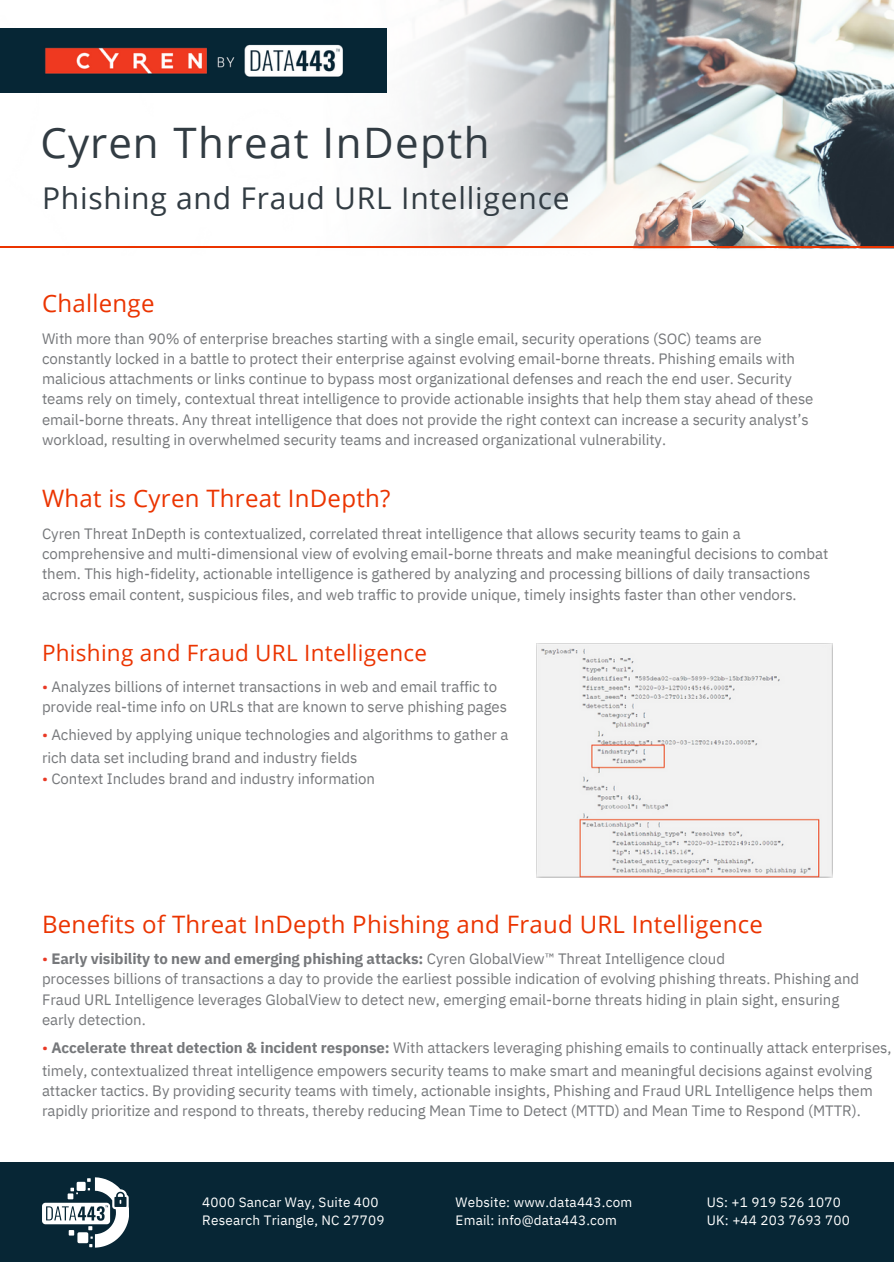
<style>
.page{position:relative;width:894px;height:1264px;background:#fff}
.page>*{position:absolute;margin:0;border:0;box-sizing:border-box;transform-origin:0 0}
.t1{font:42px "Open Sans";letter-spacing:.035em;color:#323c43}
.t2{font:30px "Open Sans";letter-spacing:.025em;color:#323c43}
.t3{font:24px "Open Sans";letter-spacing:.015em;color:#eb3400}
.t4{font:22.5px "Open Sans";letter-spacing:.015em;color:#eb3400}
.t5{font:15px/20.2px "IBM Plex Sans";letter-spacing:-.005em;color:#76787b}
.t6{font:700 15px "IBM Plex Sans";letter-spacing:-.005em;color:#76787b}
.t7{font:13.5px "IBM Plex Sans";letter-spacing:.015em;color:#fff}
.s1{color:#e93925}
.s2{font-weight:400;color:#e93925}
.s3{font-weight:400}
.s4{font-weight:700}
</style>
<div class="page">
<img style="left:386px;top:0;width:507px;height:249px">
<hr style="left:0;top:246px;width:893px;height:2px;background:#eb3400">
<img style="left:536px;top:643px;width:296px;height:234px">
<img style="left:0;top:28px;width:386px;height:65px">
<div style="left:0;top:1162px;width:893px;height:100px;background:#072635"></div>
<svg style="left:42px;top:1177px;width:87px;height:70px"></svg>
<p class="t1" style="left:40px;top:113px;width:450px">Cyren Threat InDepth</p>
<p class="t2" style="left:42px;top:176px;width:529px">Phishing and Fraud URL Intelligence</p>
<p class="t3" style="left:42px;top:286px;width:114px">Challenge</p>
<p class="t5" style="left:42px;top:328px;width:772px">With more than 90% of enterprise breaches starting with a single email, security operations (SOC) teams are constantly locked in a battle to protect their enterprise against evolving email-borne threats. Phishing emails with malicious attachments or links continue to bypass most organizational defenses and reach the end user. Security teams rely on timely, contextual threat intelligence to provide actionable insights that help them stay ahead of these email-borne threats. Any threat intelligence that does not provide the right context can increase a security analyst’s workload, resulting in overwhelmed security teams and increased organizational vulnerability.</p>
<p class="t3" style="left:42px;top:481px;width:350px">What is Cyren Threat InDepth?</p>
<p class="t5" style="left:42px;top:523px;width:787px">Cyren Threat InDepth is contextualized, correlated threat intelligence that allows security teams to gain a comprehensive and multi-dimensional view of evolving email-borne threats and make meaningful decisions to combat them. This high-fidelity, actionable intelligence is gathered by analyzing and processing billions of daily transactions across email content, suspicious files, and web traffic to provide unique, timely insights faster than other vendors.</p>
<p class="t4" style="left:42px;top:637px;width:386px">Phishing and Fraud URL Intelligence</p>
<p class="t5" style="left:42px;top:676px;width:456px"><span class="s1">•</span> Analyzes billions of internet transactions in web and email traffic to</p>
<p class="t5" style="left:42px;top:696px;width:466px">provide real-time info on URLs that are known to serve phishing pages</p>
<p class="t5" style="left:42px;top:724px;width:468px"><span class="s1">•</span> Achieved by applying unique technologies and algorithms to gather a</p>
<p class="t5" style="left:42px;top:747px;width:317px">rich data set including brand and industry fields</p>
<p class="t5" style="left:42px;top:768px;width:334px"><span class="s1">•</span> Context Includes brand and industry information</p>
<p class="t3" style="left:42px;top:907px;width:722px">Benefits of Threat InDepth Phishing and Fraud URL Intelligence</p>
<p class="t6" style="left:42px;top:948px;width:684px"><span class="s2">•</span> Early visibility to new and emerging phishing attacks: <span class="s3">Cyren GlobalView™ Threat Intelligence cloud</span></p>
<p class="t5" style="left:42px;top:968px;width:818px">processes billions of transactions a day to provide the earliest possible indication of evolving phishing threats. Phishing and</p>
<p class="t5" style="left:42px;top:988px;width:798px">Fraud URL Intelligence leverages GlobalView to detect new, emerging email-borne threats hiding in plain sight, ensuring</p>
<p class="t5" style="left:42px;top:1009px;width:105px">early detection.</p>
<p class="t5" style="left:42px;top:1037px;width:850px"><span class="s1">•</span> <span class="s4">Accelerate threat detection &amp; incident response:</span> With attackers leveraging phishing emails to continually attack enterprises,</p>
<p class="t5" style="left:42px;top:1059px;width:831px">timely, contextualized threat intelligence empowers security teams to make smart and meaningful decisions against evolving</p>
<p class="t5" style="left:42px;top:1079px;width:832px">attacker tactics. By providing security teams with timely, actionable insights, Phishing and Fraud URL Intelligence helps them</p>
<p class="t5" style="left:42px;top:1100px;width:820px">rapidly prioritize and respond to threats, thereby reducing Mean Time to Detect (MTTD) and Mean Time to Respond (MTTR).</p>
<p class="t7" style="left:202px;top:1192px;width:178px">4000 Sancar Way, Suite 400</p>
<p class="t7" style="left:202px;top:1210px;width:184px">Research Triangle, NC 27709</p>
<p class="t7" style="left:455px;top:1192px;width:178px">Website: www.data443.com</p>
<p class="t7" style="left:455px;top:1210px;width:163px">Email: info@data443.com</p>
<p class="t7" style="left:706px;top:1192px;width:136px">US: +1 919 526 1070</p>
<p class="t7" style="left:706px;top:1210px;width:145px">UK: +44 203 7693 700</p>
</div>
